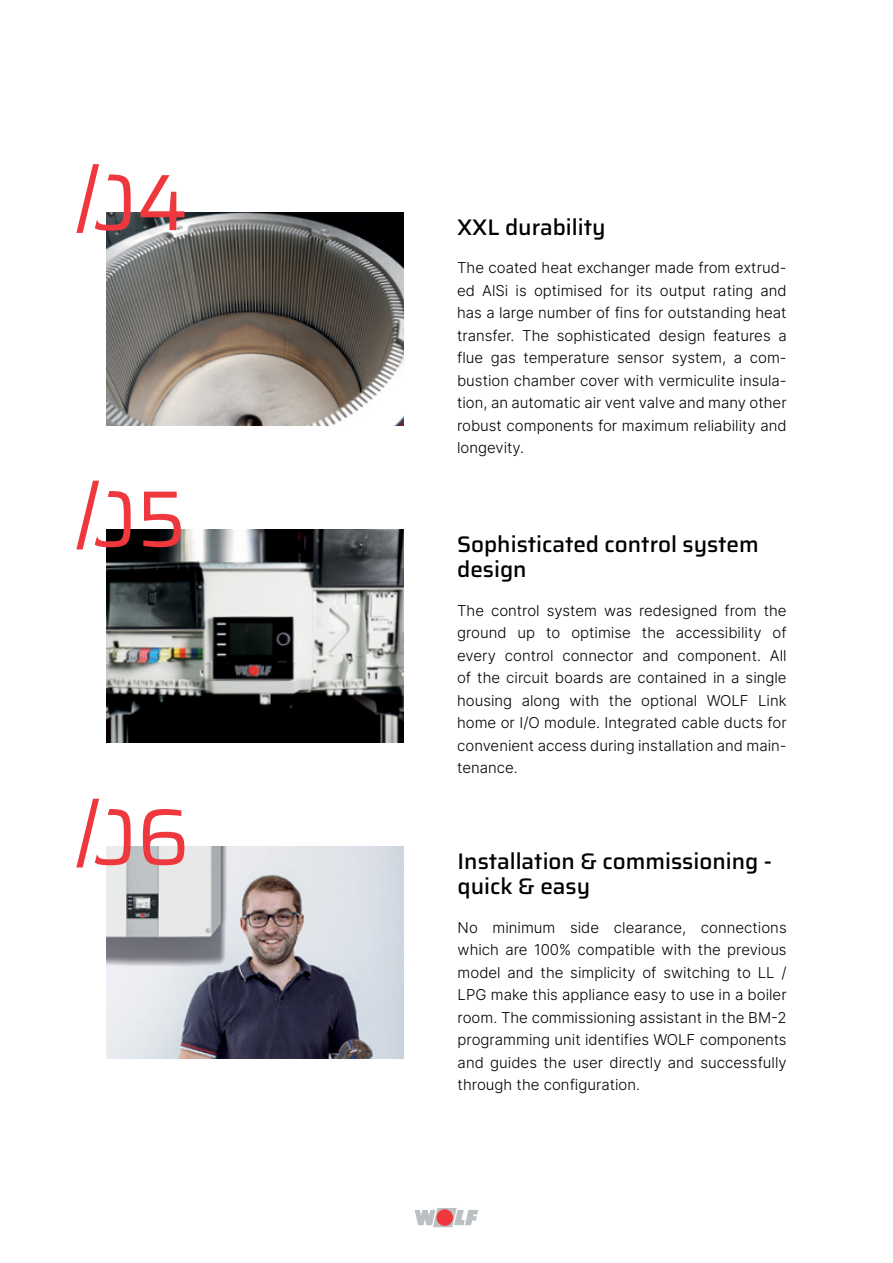
<style>
.page{position:relative;width:893px;height:1263px;background:#fff}
.page>*{position:absolute;margin:0;border:0;box-sizing:border-box;transform-origin:0 0}
.t1{font:79.8px "Saira";color:#ef373e}
.t2{font:500 22.5px/25.5px "Saira";color:#000}
.t3{font:300 15px/22.5px "Inter";color:#000;text-align:justify}
</style>
<div class="page">
<svg style="left:415px;top:1208px;width:63px;height:19px"></svg>
<div style="left:436px;top:1209px;width:17px;height:17px;background:#ef373e;border-radius:50%"></div>
<img style="left:106px;top:846px;width:298px;height:213px">
<img style="left:106px;top:529px;width:298px;height:213px">
<img style="left:106px;top:213px;width:298px;height:212px">
<svg style="left:76px;top:480px;width:37px;height:85px"></svg>
<svg style="left:76px;top:798px;width:37px;height:85px"></svg>
<svg style="left:76px;top:164px;width:37px;height:84px"></svg>
<h1 class="t1" style="left:83px;top:137px;width:106px">04</h1>
<h1 class="t1" style="left:83px;top:454px;width:105px">05</h1>
<h1 class="t1" style="left:83px;top:772px;width:108px">06</h1>
<h2 class="t2" style="left:457px;top:214px;width:150px">XXL durability</h2>
<p class="t3" style="left:457px;top:256px;width:331px">The coated heat exchanger made from extrud&shy;ed AlSi is optimised for its output rating and has a large number of fins for outstanding heat transfer. The sophisticated design features a flue gas temperature sensor system, a com&shy;bustion chamber cover with vermiculite insula&shy;tion, an automatic air vent valve and many other robust components for maximum reliability and longevity.</p>
<h2 class="t2" style="left:457px;top:531px;width:303px">Sophisticated control system design</h2>
<p class="t3" style="left:457px;top:599px;width:331px">The control system was redesigned from the ground up to optimise the accessibility of every control connector and component. All of the circuit boards are contained in a single housing along with the optional WOLF Link home or I/O module. Integrated cable ducts for convenient access during installation and main&shy;tenance.</p>
<h2 class="t2" style="left:458px;top:847px;width:316px">Installation &amp; commissioning - quick &amp; easy</h2>
<p class="t3" style="left:458px;top:915px;width:331px">No minimum side clearance, connections which are 100% compatible with the previous model and the simplicity of switching to LL / LPG make this appliance easy to use in a boiler room. The commissioning assistant in the BM-2 programming unit identifies WOLF components and guides the user directly and successfully through the configuration.</p>
</div>
